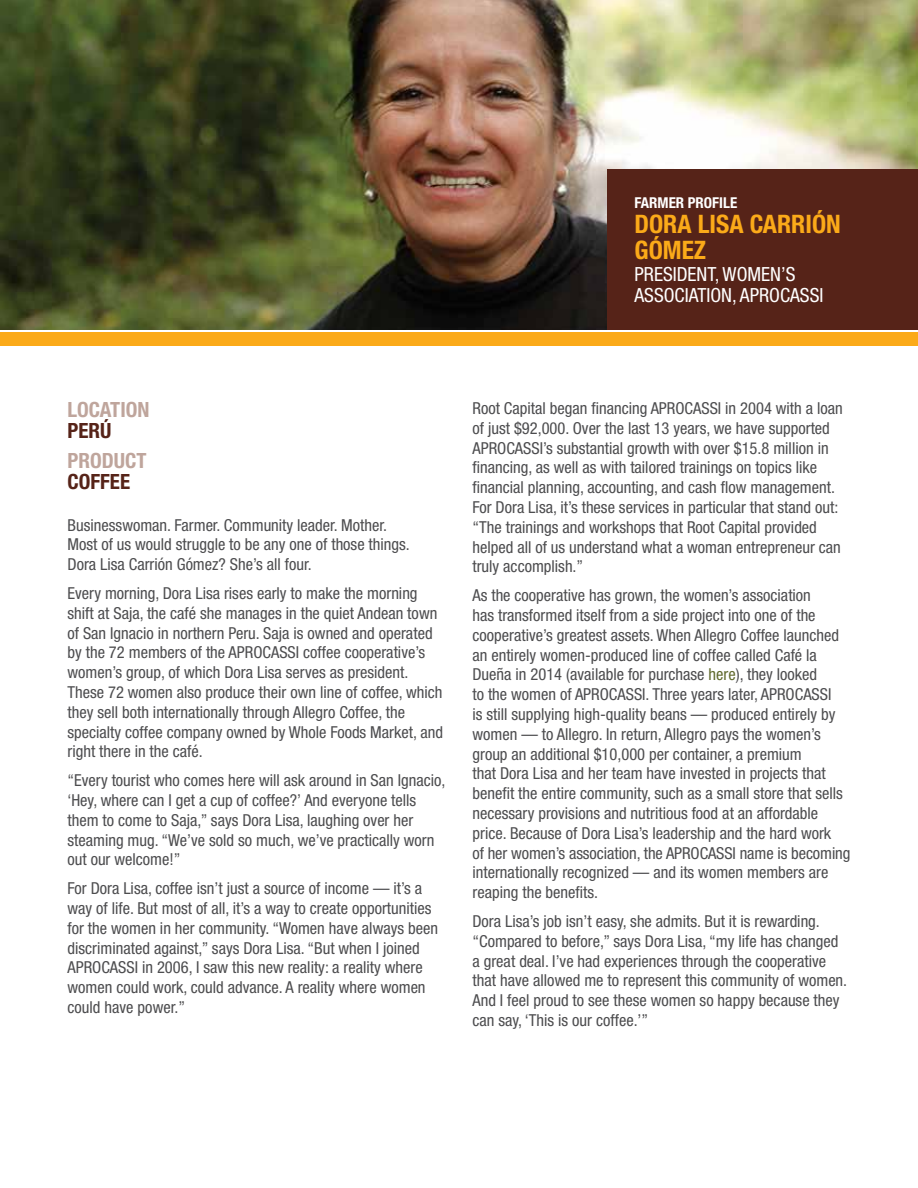
<style>
.page{position:relative;width:918px;height:1188px;background:#fff}
.page>*{position:absolute;margin:0;border:0;box-sizing:border-box;transform-origin:0 0}
.t1{font:700 condensed 25.5px/25.5px "Helvetica Neue";color:#fbaa19}
.t2{font:700 condensed 21px "Helvetica Neue";color:#bfa59c}
.t3{font:700 condensed 21px "Helvetica Neue";color:#562318}
.t4{font:condensed 19.5px/21px "Helvetica Neue";color:#fff}
.t5{font:condensed 16.5px/19.8px "Helvetica Neue";color:#4d4d4f}
.t6{font:700 condensed 15px "Helvetica Neue";color:#fff}
.s1{color:#616a2e}
</style>
<div class="page">
<div style="left:0;top:333px;width:918px;height:13px;background:#fbaa19"></div>
<img style="left:0;top:0;width:918px;height:329px">
<div style="left:608px;top:169px;width:310px;height:160px;background:#562318"></div>
<p class="t6" style="left:634px;top:193px;width:104px">FARMER PROFILE</p>
<h1 class="t1" style="left:634px;top:211px;width:208px">DORA LISA CARRIÓN<br>GÓMEZ</h1>
<p class="t4" style="left:634px;top:264px;width:190px">PRESIDENT, WOMEN’S<br>ASSOCIATION, APROCASSI</p>
<p class="t2" style="left:68px;top:397px;width:84px">LOCATION</p>
<p class="t3" style="left:68px;top:418px;width:45px">PERÚ</p>
<p class="t2" style="left:68px;top:448px;width:80px">PRODUCT</p>
<p class="t3" style="left:68px;top:469px;width:64px">COFFEE</p>
<p class="t5" style="left:68px;top:515px;width:344px">Businesswoman. Farmer. Community leader. Mother.<br>Most of us would struggle to be any one of those things.<br>Dora Lisa Carrión Gómez? She’s all four.</p>
<p class="t5" style="left:68px;top:583px;width:377px">Every morning, Dora Lisa rises early to make the morning shift at Saja, the café she manages in the quiet Andean town of San Ignacio in northern Peru. Saja is owned and operated by the 72 members of the APROCASSI coffee cooperative’s women’s group, of which Dora Lisa serves as president.<br>These 72 women also produce their own line of coffee, which they sell both internationally through Allegro Coffee, the specialty coffee company owned by Whole Foods Market, and right there in the café.</p>
<p class="t5" style="left:68px;top:770px;width:379px">“Every tourist who comes here will ask around in San Ignacio, ‘Hey, where can I get a cup of coffee?’ And everyone tells them to come to Saja,” says Dora Lisa, laughing over her steaming mug. “We’ve sold so much, we’ve practically worn out our welcome!”</p>
<p class="t5" style="left:68px;top:878px;width:372px">For Dora Lisa, coffee isn’t just a source of income — it’s a way of life. But most of all, it’s a way to create opportunities for the women in her community. “Women have always been discriminated against,” says Dora Lisa. “But when I joined APROCASSI in 2006, I saw this new reality: a reality where women could work, could advance. A reality where women could have power.”</p>
<p class="t5" style="left:472px;top:398px;width:372px">Root Capital began financing APROCASSI in 2004 with a loan of just $92,000. Over the last 13 years, we have supported APROCASSI’s substantial growth with over $15.8 million in financing, as well as with tailored trainings on topics like financial planning, accounting, and cash flow management.<br>For Dora Lisa, it’s these services in particular that stand out: “The trainings and workshops that Root Capital provided helped all of us understand what a woman entrepreneur can truly accomplish.”</p>
<p class="t5" style="left:472px;top:585px;width:380px">As the cooperative has grown, the women’s association<br>has transformed itself from a side project into one of the cooperative’s greatest assets. When Allegro Coffee launched an entirely women-produced line of coffee called Café la Dueña in 2014 (available for purchase <span class="s1">here</span>), they looked<br>to the women of APROCASSI. Three years later, APROCASSI<br>is still supplying high-quality beans — produced entirely by women — to Allegro. In return, Allegro pays the women’s group an additional $10,000 per container, a premium<br>that Dora Lisa and her team have invested in projects that benefit the entire community, such as a small store that sells necessary provisions and nutritious food at an affordable price. Because of Dora Lisa’s leadership and the hard work<br>of her women’s association, the APROCASSI name is becoming internationally recognized — and its women members are reaping the benefits.</p>
<p class="t5" style="left:472px;top:911px;width:376px">Dora Lisa’s job isn’t easy, she admits. But it is rewarding. “Compared to before,” says Dora Lisa, “my life has changed a great deal. I’ve had experiences through the cooperative that have allowed me to represent this community of women.<br>And I feel proud to see these women so happy because they can say, ‘This is our coffee.’”</p>
</div>
